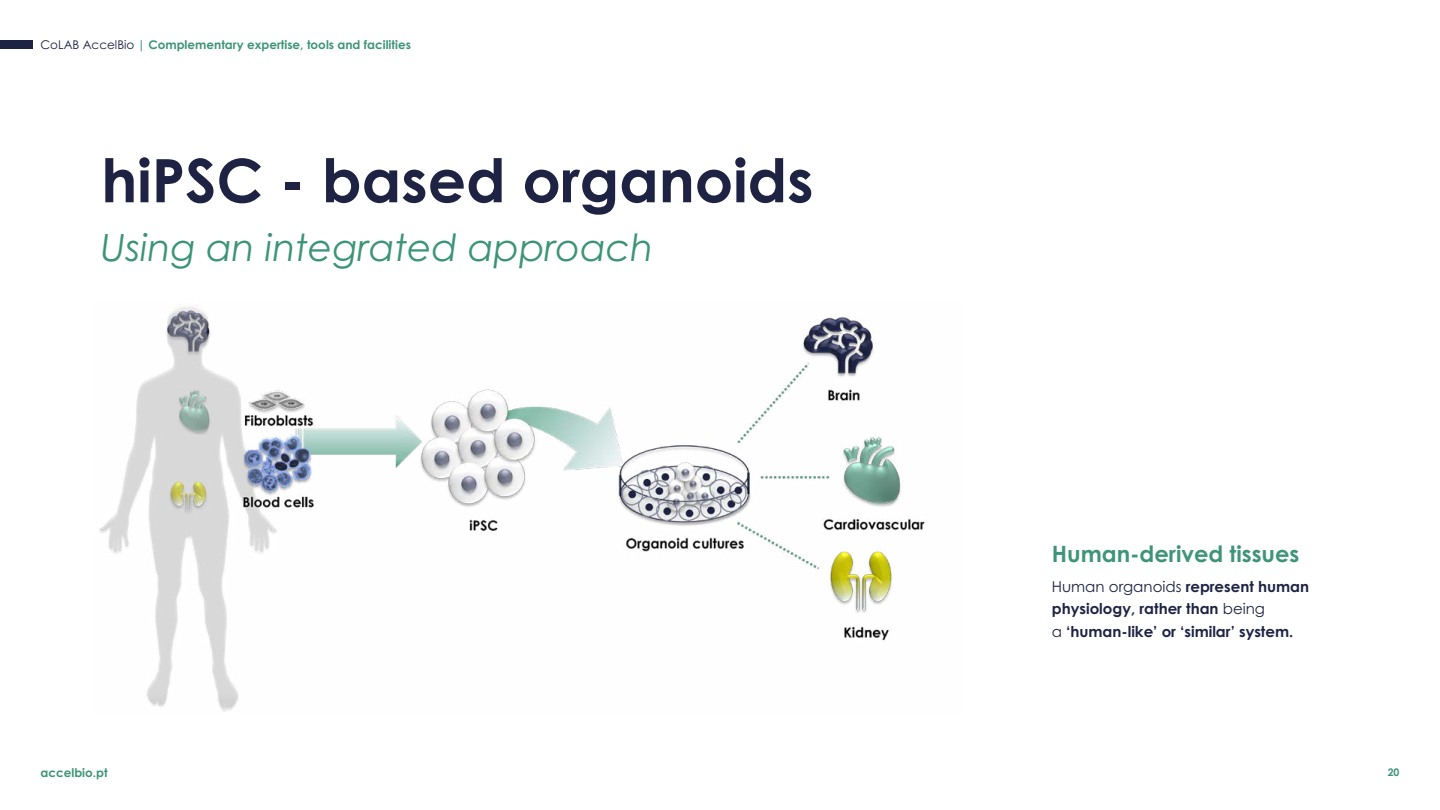
<style>
.page{position:relative;width:1440px;height:810px;background:#fff}
.page>*{position:absolute;margin:0;border:0;box-sizing:border-box;transform-origin:0 0}
.t1{font:700 60px "Century Gothic Pro";color:#1e2344}
.t2{font:italic 37.5px "Century Gothic Pro";color:#3c9478}
.t3{font:700 22.5px "Century Gothic Pro";color:#3d9478}
.t4{font:700 15px/22.5px "Century Gothic Pro";color:#1e2344}
.t5{font:700 12px "Century Gothic Pro";color:#3c9478}
.t6{font:700 10.5px "Century Gothic Pro";color:#3c9478}
.s1{font-weight:400;color:#1e2344}
.s2{font-weight:400}
</style>
<div class="page">
<img style="left:99px;top:304px;width:826px;height:408px">
<div style="left:0;top:40px;width:32px;height:10px;background:#1e2344"></div>
<p class="t5" style="left:40px;top:37px;width:372px"><span class="s1">CoLAB AccelBio</span> | Complementary expertise, tools and facilities</p>
<h1 class="t1" style="left:101px;top:143px;width:714px">hiPSC - based organoids</h1>
<h2 class="t2" style="left:101px;top:225px;width:553px">Using an integrated approach</h2>
<h3 class="t3" style="left:1052px;top:540px;width:249px">Human-derived tissues</h3>
<p class="t4" style="left:1052px;top:575px;width:259px"><span class="s2">Human organoids</span> represent human physiology, rather than <span class="s2">being<br>a</span> ‘human-like’ or ‘similar’ system.</p>
<p class="t5" style="left:40px;top:765px;width:69px">accelbio.pt</p>
<p class="t6" style="left:1388px;top:766px;width:13px">20</p>
</div>
